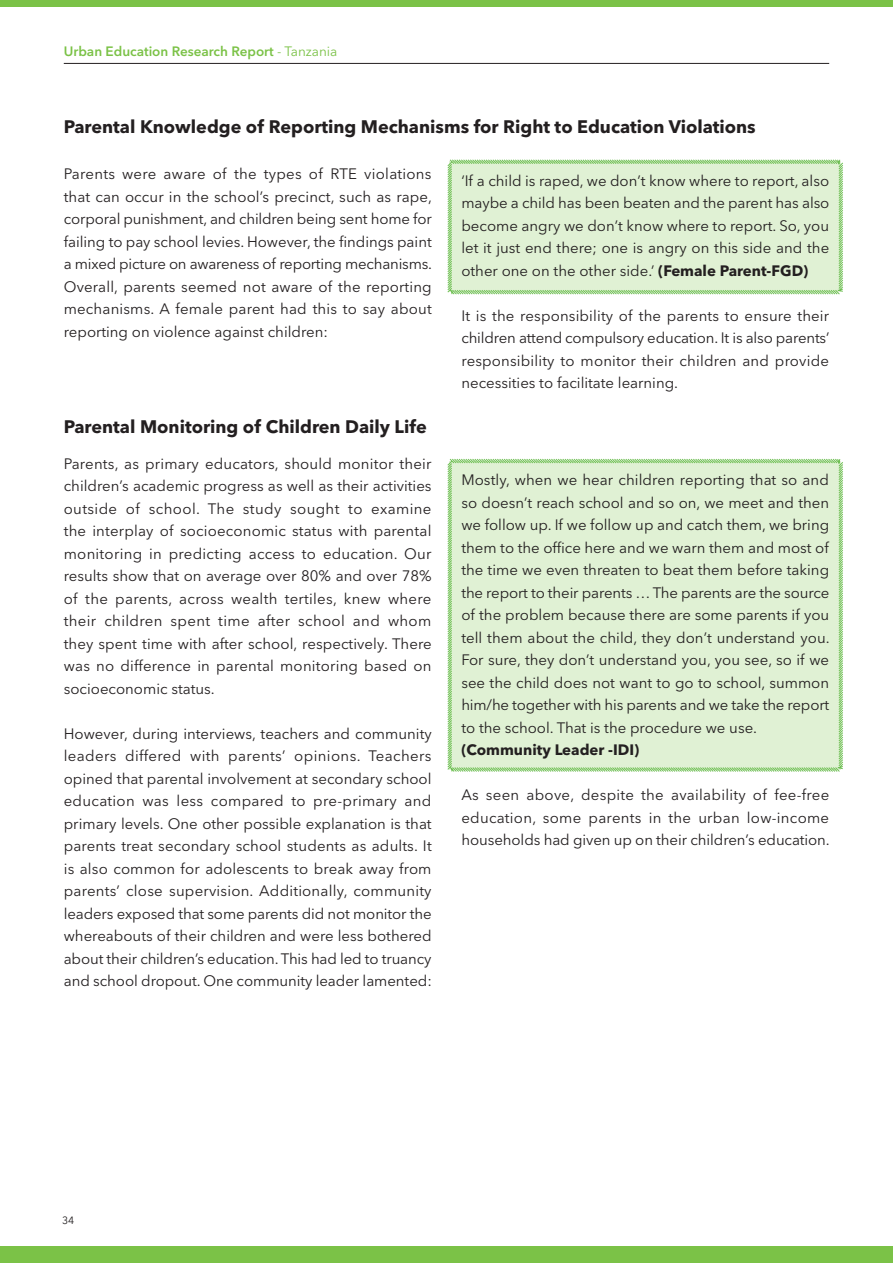
<style>
.page{position:relative;width:893px;height:1263px;background:#fff}
.page>*{position:absolute;margin:0;border:0;box-sizing:border-box;transform-origin:0 0}
.t1{font:700 18px "Avenir Next LT Pro";color:#231f20}
.t2{font:15px/22.5px "Avenir Next LT Pro";color:#231f20;text-align:justify}
.t3{font:700 15px "Avenir Next LT Pro";color:#231f20}
.t4{font:600 13.5px "Avenir Next LT Pro";color:#7bc247}
.t5{font:10.5px "Avenir Next LT Pro";color:#231f20}
.s1{font-weight:400}
.s2{font-weight:700}
</style>
<div class="page">
<hr style="left:64px;top:63px;width:765px;height:1px;background:#231f20">
<div style="left:0;top:1246px;width:893px;height:17px;background:#7bc247"></div>
<div style="left:0;top:0;width:893px;height:6px;background:#7bc247"></div>
<div style="left:447px;top:458px;width:396px;height:314px;background:#e0f1d4"></div>
<svg style="left:447px;top:159px;width:396px;height:136px;background:#dbeecf"></svg>
<p class="t4" style="left:64px;top:43px;width:275px">Urban Education Research Report <span class="s1">- Tanzania</span></p>
<p class="t1" style="left:64px;top:116px;width:693px">Parental Knowledge of Reporting Mechanisms for Right to Education Violations</p>
<p class="t2" style="left:64px;top:163px;width:370px">Parents were aware of the types of RTE violations that can occur in the school’s precinct, such as rape, corporal punishment, and children being sent home for failing to pay school levies. However, the findings paint a mixed picture on awareness of reporting mechanisms.<br>Overall, parents seemed not aware of the reporting mechanisms. A female parent had this to say about reporting on violence against children:</p>
<p class="t1" style="left:64px;top:416px;width:364px">Parental Monitoring of Children Daily Life</p>
<p class="t2" style="left:64px;top:452px;width:370px">Parents, as primary educators, should monitor their children’s academic progress as well as their activities outside of school. The study sought to examine the interplay of socioeconomic status with parental monitoring in predicting access to education. Our results show that on average over 80% and over 78% of the parents, across wealth tertiles, knew where their children spent time after school and whom they spent time with after school, respectively. There was no difference in parental monitoring based on socioeconomic status.</p>
<p class="t2" style="left:64px;top:722px;width:370px">However, during interviews, teachers and community leaders differed with parents’ opinions. Teachers opined that parental involvement at secondary school education was less compared to pre-primary and primary levels. One other possible explanation is that parents treat secondary school students as adults. It is also common for adolescents to break away from parents’ close supervision. Additionally, community leaders exposed that some parents did not monitor the whereabouts of their children and were less bothered about their children’s education. This had led to truancy and school dropout. One community leader lamented:</p>
<p class="t2" style="left:461px;top:169px;width:370px">‘If a child is raped, we don’t know where to report, also maybe a child has been beaten and the parent has also become angry we don’t know where to report. So, you let it just end there; one is angry on this side and the other one on the other side.’ <span class="s2">(Female Parent-FGD)</span></p>
<p class="t2" style="left:461px;top:304px;width:370px">It is the responsibility of the parents to ensure their children attend compulsory education. It is also parents’ responsibility to monitor their children and provide necessities to facilitate learning.</p>
<p class="t2" style="left:461px;top:469px;width:370px">Mostly, when we hear children reporting that so and so doesn’t reach school and so on, we meet and then we follow up. If we follow up and catch them, we bring them to the office here and we warn them and most of the time we even threaten to beat them before taking the report to their parents … The parents are the source of the problem because there are some parents if you tell them about the child, they don’t understand you.<br>For sure, they don’t understand you, you see, so if we see the child does not want to go to school, summon him/he together with his parents and we take the report to the school. That is the procedure we use.</p>
<p class="t3" style="left:461px;top:741px;width:179px">(Community Leader -IDI)</p>
<p class="t2" style="left:461px;top:784px;width:370px">As seen above, despite the availability of fee-free education, some parents in the urban low-income households had given up on their children’s education.</p>
<p class="t5" style="left:62px;top:1214px;width:14px">34</p>
</div>
